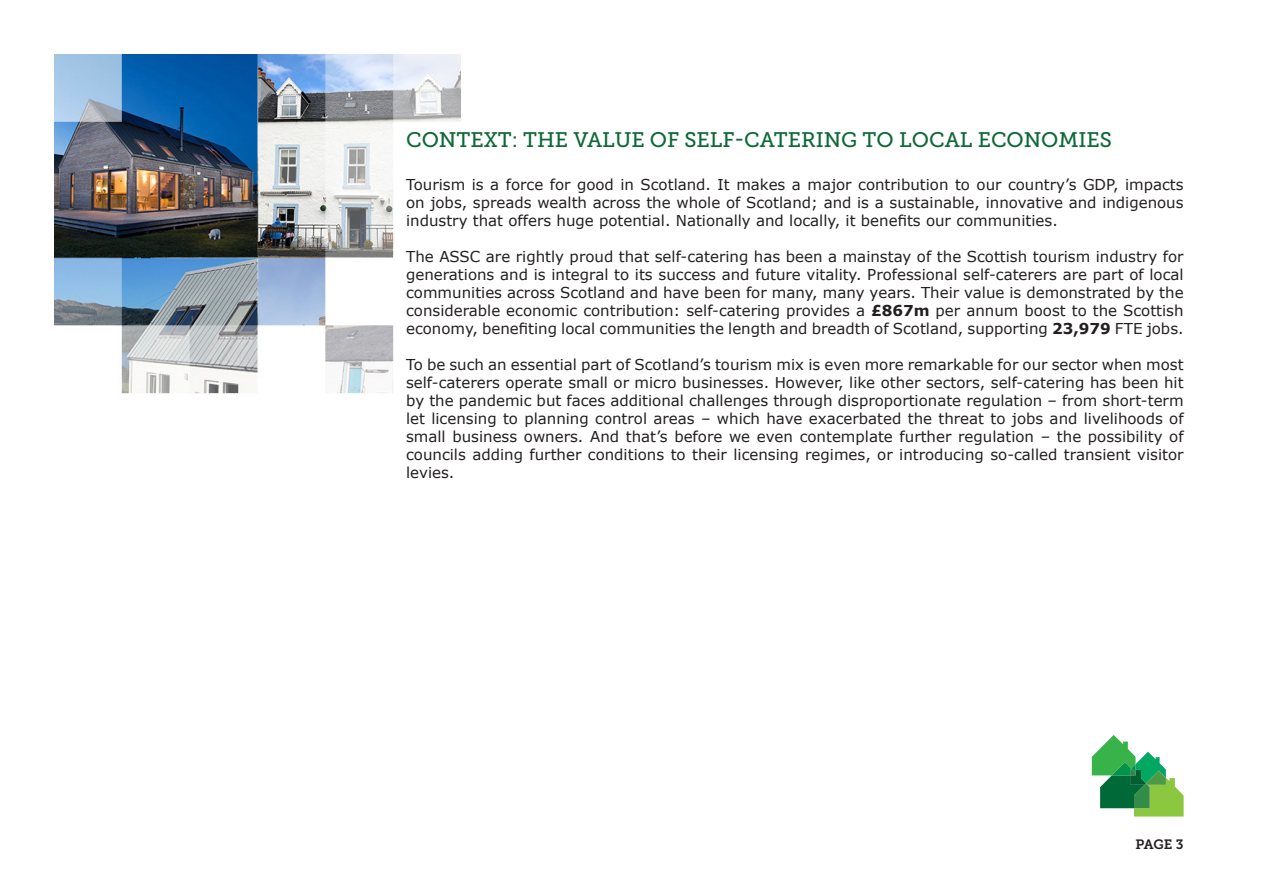
<style>
.page{position:relative;width:1263px;height:893px;background:#fff}
.page>*{position:absolute;margin:0;border:0;box-sizing:border-box;transform-origin:0 0}
.t1{font:21px "Museo Slab 500";color:#0e6838}
.t2{font:15px/18px "Verdana";color:#231f20;text-align:justify}
.t3{font:13.5px "Museo Slab 700";color:#231f20}
.s1{font-weight:700}
</style>
<div class="page">
<svg style="left:1092px;top:735px;width:91px;height:81px"></svg>
<img style="left:54px;top:54px;width:406px;height:340px">
<p class="t1" style="left:406px;top:128px;width:707px">CONTEXT: THE VALUE OF SELF-CATERING TO LOCAL ECONOMIES</p>
<p class="t2" style="left:406px;top:175px;width:779px">Tourism is a force for good in Scotland. It makes a major contribution to our country’s GDP, impacts on jobs, spreads wealth across the whole of Scotland; and is a sustainable, innovative and indigenous industry that offers huge potential. Nationally and locally, it benefits our communities.</p>
<p class="t2" style="left:406px;top:247px;width:779px">The ASSC are rightly proud that self-catering has been a mainstay of the Scottish tourism industry for generations and is integral to its success and future vitality. Professional self-caterers are part of local communities across Scotland and have been for many, many years. Their value is demonstrated by the considerable economic contribution: self-catering provides a <span class="s1">£867m</span> per annum boost to the Scottish economy, benefiting local communities the length and breadth of Scotland, supporting <span class="s1">23,979</span> FTE jobs.</p>
<p class="t2" style="left:406px;top:355px;width:779px">To be such an essential part of Scotland’s tourism mix is even more remarkable for our sector when most self-caterers operate small or micro businesses. However, like other sectors, self-catering has been hit by the pandemic but faces additional challenges through disproportionate regulation – from short-term let licensing to planning control areas – which have exacerbated the threat to jobs and livelihoods of small business owners. And that’s before we even contemplate further regulation – the possibility of councils adding further conditions to their licensing regimes, or introducing so-called transient visitor levies.</p>
<p class="t3" style="left:1135px;top:837px;width:50px">PAGE 3</p>
</div>
